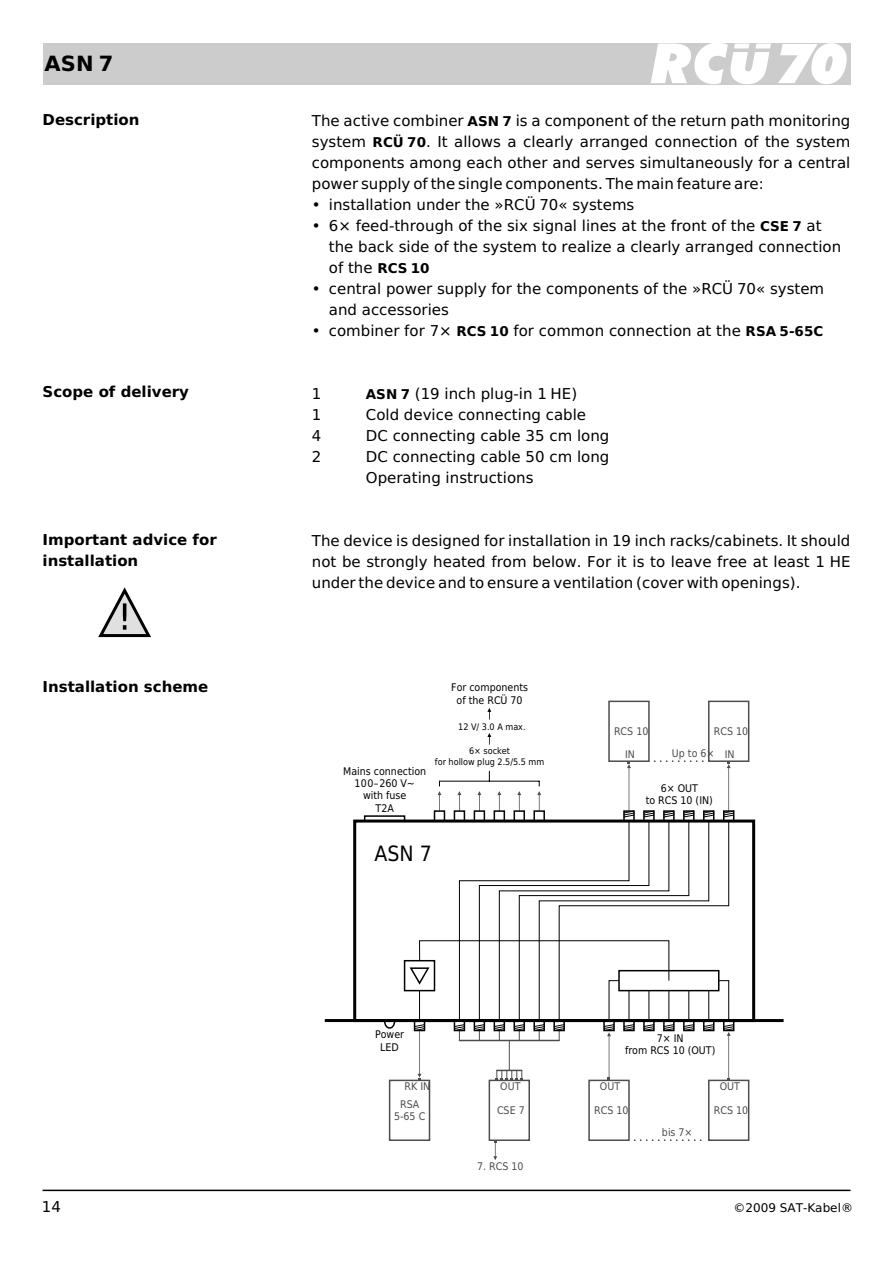
<style>
.page{position:relative;width:893px;height:1263px;background:#fff}
.page>*{position:absolute;margin:0;border:0;box-sizing:border-box;transform-origin:0 0}
.t1{font:21.15px "DejaVu Sans Condensed";color:#000}
.t2{font:700 21px "DejaVu Sans";color:#000}
.t3{font:15px/21px "DejaVu Sans";color:#000}
.t4{font:700 15px/21px "DejaVu Sans";color:#000}
.t5{font:12px "DejaVu Sans";color:#000}
.t6{font:10.5px/12.3px "DejaVu Sans Condensed";color:#000;text-align:center}
.t7{font:10.5px/22.8px "DejaVu Sans Condensed";color:#4d4d4d;text-align:center}
.t8{font:9px/10.5px "DejaVu Sans Condensed";color:#000;text-align:center}
.s1{font-weight:700;font-size:13.5px}
</style>
<div class="page">
<hr style="left:43px;top:1189px;width:807px;height:2px;background:#000">
<svg style="left:98px;top:587px;width:53px;height:51px"></svg>
<svg style="left:352px;top:819px;width:405px;height:204px"></svg>
<hr style="left:325px;top:1019px;width:459px;height:3px;background:#000">
<svg style="left:363px;top:700px;width:387px;height:460px"></svg>
<div style="left:43px;top:43px;width:807px;height:42px;background:#ccc"></div>
<svg style="left:778px;top:43px;width:69px;height:41px"></svg>
<svg style="left:651px;top:43px;width:120px;height:41px"></svg>
<h2 class="t2" style="left:45px;top:55px;width:70px">ASN 7</h2>
<p class="t4" style="left:43px;top:111px;width:99px">Description</p>
<p class="t3" style="left:312px;top:112px;width:540px;text-align:justify">The active combiner <span class="s1">ASN 7</span> is a component of the return path monitoring system <span class="s1">RCÜ 70</span>. It allows a clearly arranged connection of the system components among each other and serves simultaneously for a central power supply of the single components. The main feature are:</p>
<p class="t3" style="left:312px;top:196px;width:324px">• installation under the »RCÜ 70« systems</p>
<p class="t3" style="left:329px;top:217px;width:514px;text-indent:-17px">• 6× feed-through of the six signal lines at the front of the <span class="s1">CSE 7</span> at the back side of the system to realize a clearly arranged connection of the <span class="s1">RCS 10</span></p>
<p class="t3" style="left:329px;top:280px;width:497px;text-indent:-17px">• central power supply for the components of the »RCÜ 70« system and accessories</p>
<p class="t3" style="left:312px;top:322px;width:513px">• combiner for 7× <span class="s1">RCS 10</span> for common connection at the <span class="s1">RSA 5-65C</span></p>
<p class="t4" style="left:43px;top:383px;width:148px">Scope of delivery</p>
<p class="t3" style="left:312px;top:385px;width:11px">1</p>
<p class="t3" style="left:366px;top:385px;width:213px"><span class="s1">ASN 7</span> (19 inch plug-in 1 HE)</p>
<p class="t3" style="left:312px;top:406px;width:11px">1</p>
<p class="t3" style="left:366px;top:406px;width:222px">Cold device connecting cable</p>
<p class="t3" style="left:312px;top:427px;width:11px">4</p>
<p class="t3" style="left:366px;top:427px;width:245px">DC connecting cable 35 cm long</p>
<p class="t3" style="left:312px;top:448px;width:11px">2</p>
<p class="t3" style="left:366px;top:448px;width:245px">DC connecting cable 50 cm long<br>Operating instructions</p>
<p class="t4" style="left:43px;top:531px;width:176px">Important advice for installation</p>
<p class="t3" style="left:312px;top:532px;width:540px;text-align:justify">The device is designed for installation in 19 inch racks/cabinets. It should not be strongly heated from below. For it is to leave free at least 1 HE under the device and to ensure a ventilation (cover with openings).</p>
<p class="t4" style="left:43px;top:677px;width:167px">Installation scheme</p>
<p class="t6" style="left:451px;top:682px;width:78px">For components of the RCÜ 70</p>
<p class="t6" style="left:343px;top:766px;width:84px">Mains connection<br>100–260 V~ with fuse<br>T2A</p>
<p class="t8" style="left:458px;top:722px;width:69px">12 V/ 3.0 A max.</p>
<p class="t8" style="left:435px;top:746px;width:111px">6× socket<br>for hollow plug 2.5/5.5 mm</p>
<h1 class="t1" style="left:374px;top:845px;width:59px">ASN 7</h1>
<p class="t7" style="left:614px;top:721px;width:36px">RCS 10<br>IN</p>
<p class="t7" style="left:714px;top:721px;width:36px">RCS 10<br>IN</p>
<p class="t7" style="left:672px;top:742px;width:44px">Up to 6×</p>
<p class="t6" style="left:646px;top:783px;width:69px">6× OUT<br>to RCS 10 (IN)</p>
<p class="t6" style="left:375px;top:1029px;width:31px">Power<br>LED</p>
<p class="t7" style="left:405px;top:1076px;width:27px">RK IN</p>
<p class="t7" style="left:394px;top:1099px;width:33px;line-height:12.3px">RSA<br>5-65 C</p>
<p class="t7" style="left:500px;top:1076px;width:22px">OUT</p>
<p class="t7" style="left:497px;top:1100px;width:29px">CSE 7</p>
<p class="t7" style="left:477px;top:1156px;width:48px">7. RCS 10</p>
<p class="t6" style="left:625px;top:1033px;width:92px">7× IN<br>from RCS 10 (OUT)</p>
<p class="t7" style="left:600px;top:1076px;width:22px">OUT</p>
<p class="t7" style="left:594px;top:1100px;width:36px">RCS 10</p>
<p class="t7" style="left:662px;top:1121px;width:32px">bis 7×</p>
<p class="t7" style="left:720px;top:1076px;width:22px">OUT</p>
<p class="t7" style="left:714px;top:1100px;width:36px">RCS 10</p>
<p class="t3" style="left:42px;top:1197px;width:21px">14</p>
<p class="t5" style="left:734px;top:1203px;width:121px">©2009 SAT-Kabel®</p>
</div>
